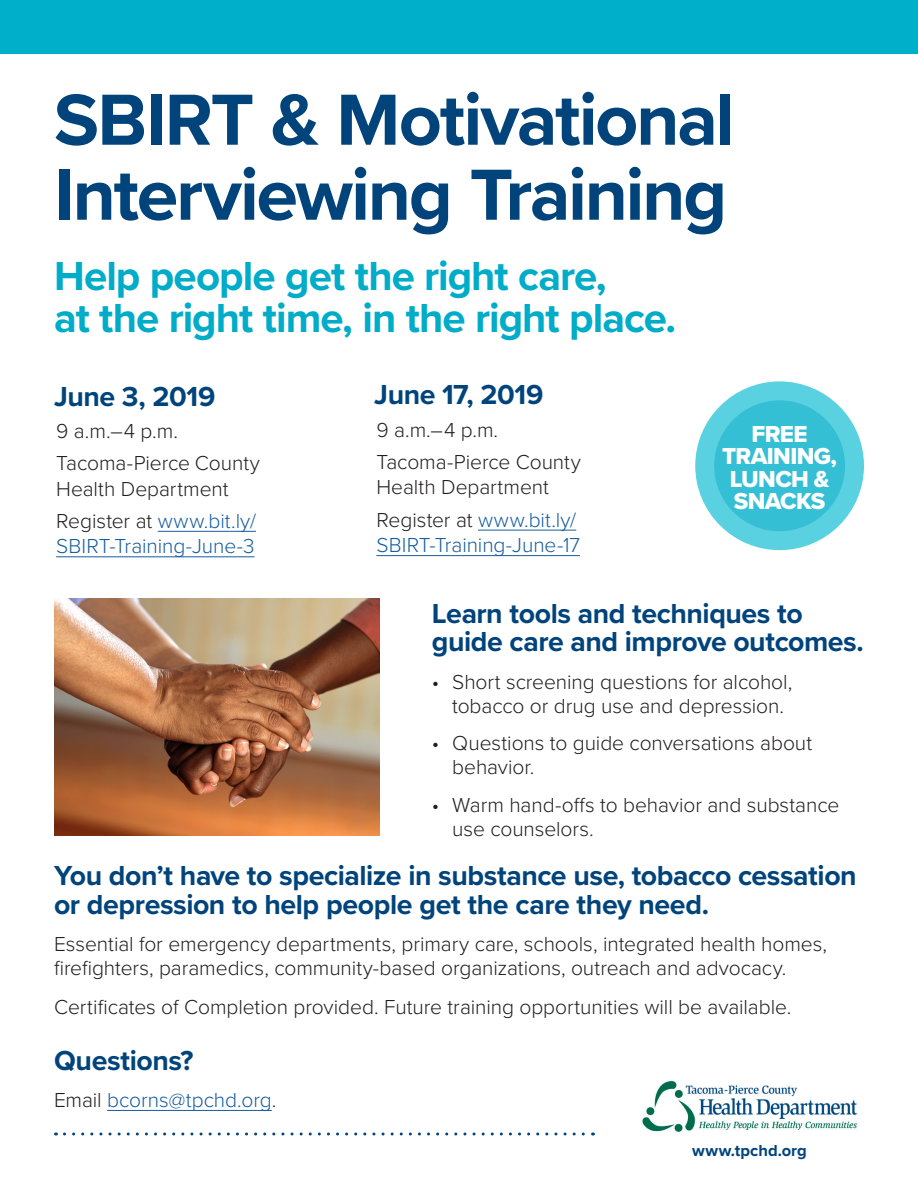
<style>
.page{position:relative;width:918px;height:1188px;background:#fff}
.page>*{position:absolute;margin:0;border:0;box-sizing:border-box;transform-origin:0 0}
.Title_-_Color{font:700 75px/75px "Proxima Nova";letter-spacing:-.03em;color:#00447b}
.Title_-_Color-2{font:700 42px/42px "Proxima Nova";letter-spacing:-.025em;color:#00acc8}
.Body_copy{font:700 28.5px/28.5px "Proxima Nova";letter-spacing:-.015em;color:#00447b}
.Title_-_Color-3{font:700 28.5px "Proxima Nova";letter-spacing:-.015em;color:#00447b}
.PullQuote_CallToActi{font:24px/22.5px "Proxima Nova Extrabld";letter-spacing:-.03em;color:#fff;text-align:center}
.Body_copy-2{font:300 21px/24px "Proxima Nova";letter-spacing:-.005em;color:#231f20}
.Title_-_Color-4{font:300 21px/25.5px "Proxima Nova";letter-spacing:-.005em;color:#231f20}
.Title_-_Color-5{font:300 21px/25.5px "Proxima Nova";letter-spacing:-.005em;color:#175d9e}
.Body_copy-3{font:300 21px "Proxima Nova";letter-spacing:-.005em;color:#175d9e}
.t1{font:700 16.5px "Proxima Nova";letter-spacing:.005em;color:#00447b}
.s1{color:#231f20}
</style>
<div class="page">
<div style="left:0;top:0;width:918px;height:54px;background:#00b0cb"></div>
<hr style="left:107px;top:1110px;width:165px;height:1px;background:#175d9e">
<div style="left:695px;top:381px;width:169px;height:169px;background:#5ad1e0;border-radius:50%"></div>
<div style="left:714px;top:400px;width:131px;height:131px;background:#35bfd5;border-radius:50%"></div>
<svg style="left:64px;top:1132px;width:529px;height:4px"></svg>
<img style="left:642px;top:1080px;width:216px;height:52px">
<hr style="left:158px;top:531px;width:98px;height:1px;background:#175d9e">
<hr style="left:56px;top:556px;width:199px;height:1px;background:#175d9e">
<hr style="left:478px;top:530px;width:98px;height:1px;background:#175d9e">
<hr style="left:376px;top:555px;width:204px;height:1px;background:#175d9e">
<img style="left:54px;top:599px;width:325px;height:237px">
<p class="Title_-_Color" style="left:54px;top:81px;width:682px">SBIRT &amp; Motivational<br>Interviewing Training</p>
<p class="Title_-_Color-2" style="left:54px;top:254px;width:624px">Help people get the right care,<br>at the right time, in the right place.</p>
<p class="Title_-_Color-3" style="left:54px;top:375px;width:163px">June 3, 2019</p>
<p class="Title_-_Color-4" style="left:56px;top:417px;width:123px">9 a.m.–4 p.m.</p>
<p class="Title_-_Color-4" style="left:56px;top:449px;width:205px">Tacoma-Pierce County<br>Health Department</p>
<p class="Title_-_Color-5" style="left:56px;top:507px;width:201px"><span class="s1">Register at</span> www.bit.ly/<br>SBIRT-Training-June-3</p>
<p class="Title_-_Color-3" style="left:374px;top:374px;width:171px">June 17, 2019</p>
<p class="Title_-_Color-4" style="left:376px;top:416px;width:123px">9 a.m.–4 p.m.</p>
<p class="Title_-_Color-4" style="left:376px;top:448px;width:206px">Tacoma-Pierce County<br>Health Department</p>
<p class="Title_-_Color-5" style="left:376px;top:506px;width:205px"><span class="s1">Register at</span> www.bit.ly/<br>SBIRT-Training-June-17</p>
<p class="PullQuote_CallToActi" style="left:722px;top:422px;width:116px">FREE<br>TRAINING,<br>LUNCH &amp;<br>SNACKS</p>
<p class="Body_copy" style="left:432px;top:598px;width:433px">Learn tools and techniques to guide care and improve outcomes.</p>
<p class="Body_copy-2" style="left:432px;top:669px;width:362px;text-align:center">• Short screening questions for alcohol, tobacco or drug use and depression.</p>
<p class="Body_copy-2" style="left:452px;top:730px;width:361px;text-indent:-20px">• Questions to guide conversations about behavior.</p>
<p class="Body_copy-2" style="left:452px;top:792px;width:389px;text-indent:-20px">• Warm hand-offs to behavior and substance use counselors.</p>
<p class="Body_copy" style="left:54px;top:861px;width:804px">You don’t have to specialize in substance use, tobacco cessation or depression to help people get the care they need.</p>
<p class="Body_copy-2" style="left:54px;top:931px;width:775px">Essential for emergency departments, primary care, schools, integrated health homes, firefighters, paramedics, community-based organizations, outreach and advocacy.</p>
<p class="Body_copy-2" style="left:54px;top:994px;width:739px">Certificates of Completion provided. Future training opportunities will be available.</p>
<p class="Body_copy" style="left:54px;top:1045px;width:141px">Questions?</p>
<p class="Body_copy-3" style="left:54px;top:1084px;width:224px"><span class="s1">Email</span> bcorns@tpchd.org<span class="s1">.</span></p>
<p class="t1" style="left:692px;top:1139px;width:116px">www.tpchd.org</p>
</div>
